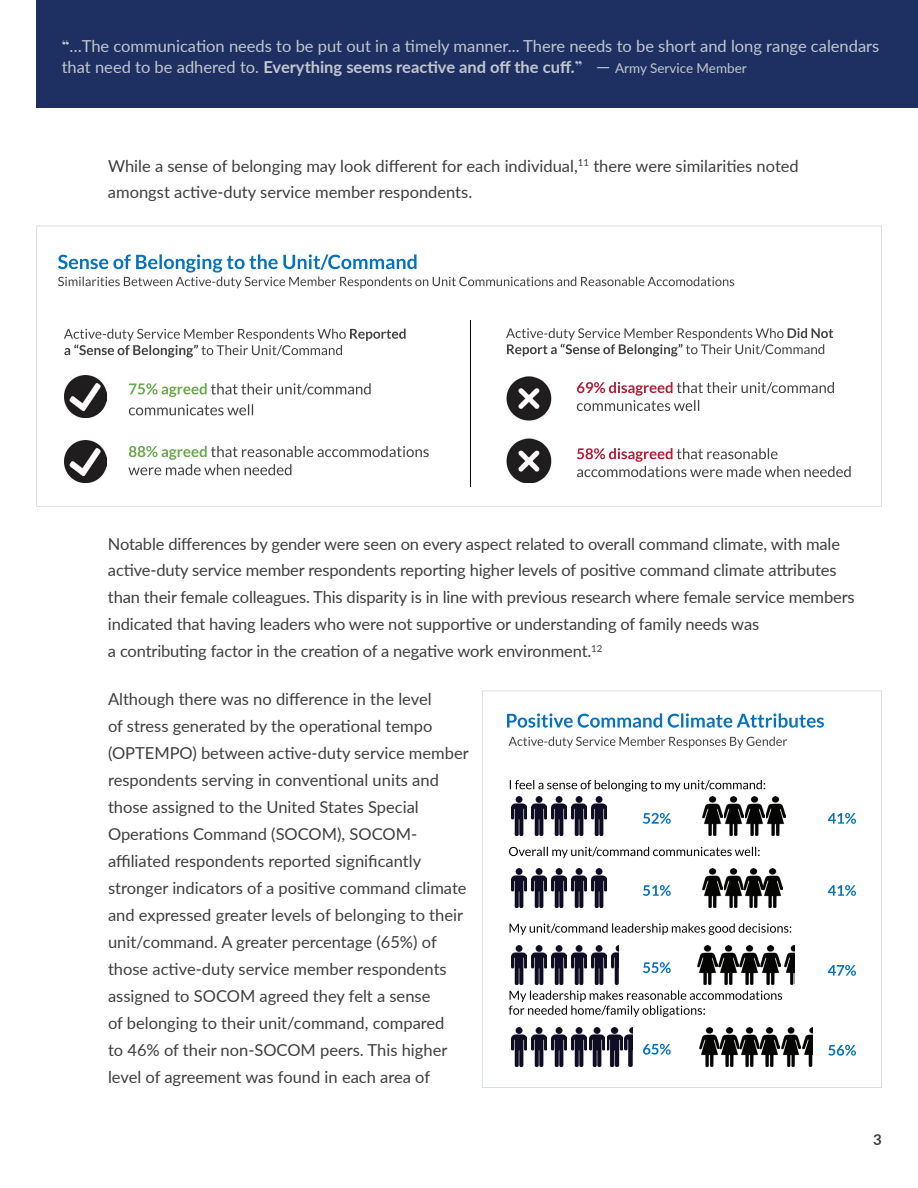
<style>
.page{position:relative;width:918px;height:1188px;background:#fff}
.page>*{position:absolute;margin:0;border:0;box-sizing:border-box;transform-origin:0 0}
.t1{font:16.5px/27px "Lato";color:#3e3e3f}
.t2{font:16.5px/21px "Lato";color:#c2c7ce}
.t3{font:700 15px "Lato";color:#3e3e3f}
.s1{font-family:"Playfair Display";font-weight:700}
.s2{font-weight:700}
.s3{font-size:18px}
.s4{font-size:13.5px}
</style>
<div class="page">
<svg style="left:482px;top:691px;width:400px;height:397px"></svg>
<svg style="left:36px;top:226px;width:846px;height:281px"></svg>
<svg style="left:465px;top:307px;width:41px;height:192px"></svg>
<svg style="left:465px;top:321px;width:5px;height:44px"></svg>
<hr style="left:470px;top:320px;width:1px;height:167px;background:#040503">
<img style="left:501px;top:370px;width:5px;height:51px">
<svg style="left:506px;top:307px;width:359px;height:192px"></svg>
<img style="left:501px;top:432px;width:56px;height:51px">
<div style="left:36px;top:0;width:882px;height:108px;background:#1e3062"></div>
<p class="t2" style="left:62px;top:35px;width:819px"><span class="s1">“</span>…The communication needs to be put out in a timely manner... There needs to be short and long range calendars that need to be adhered to. <span class="s2">Everything seems reactive and off the cuff.</span><span class="s1">”</span> <span class="s3">—</span> <span class="s4">Army Service Member</span></p>
<p class="t1" style="left:108px;top:151px;width:692px">While a sense of belonging may look different for each individual,<sup>11</sup> there were similarities noted amongst active-duty service member respondents.</p>
<p class="t1" style="left:108px;top:529px;width:748px">Notable differences by gender were seen on every aspect related to overall command climate, with male active-duty service member respondents reporting higher levels of positive command climate attributes than their female colleagues. This disparity is in line with previous research where female service members indicated that having leaders who were not supportive or understanding of family needs was<br>a contributing factor in the creation of a negative work environment.<sup>12</sup></p>
<p class="t1" style="left:108px;top:685px;width:362px">Although there was no difference in the level<br>of stress generated by the operational tempo (OPTEMPO) between active-duty service member respondents serving in conventional units and those assigned to the United States Special Operations Command (SOCOM), SOCOM-<br>affi liated respondents reported significantly stronger indicators of a positive command climate and expressed greater levels of belonging to their unit/command. A greater percentage (65%) of those active-duty service member respondents assigned to SOCOM agreed they felt a sense<br>of belonging to their unit/command, compared<br>to 46% of their non-SOCOM peers. This higher level of agreement was found in each area of</p>
<p class="t3" style="left:873px;top:1128px;width:10px">3</p>
</div>
